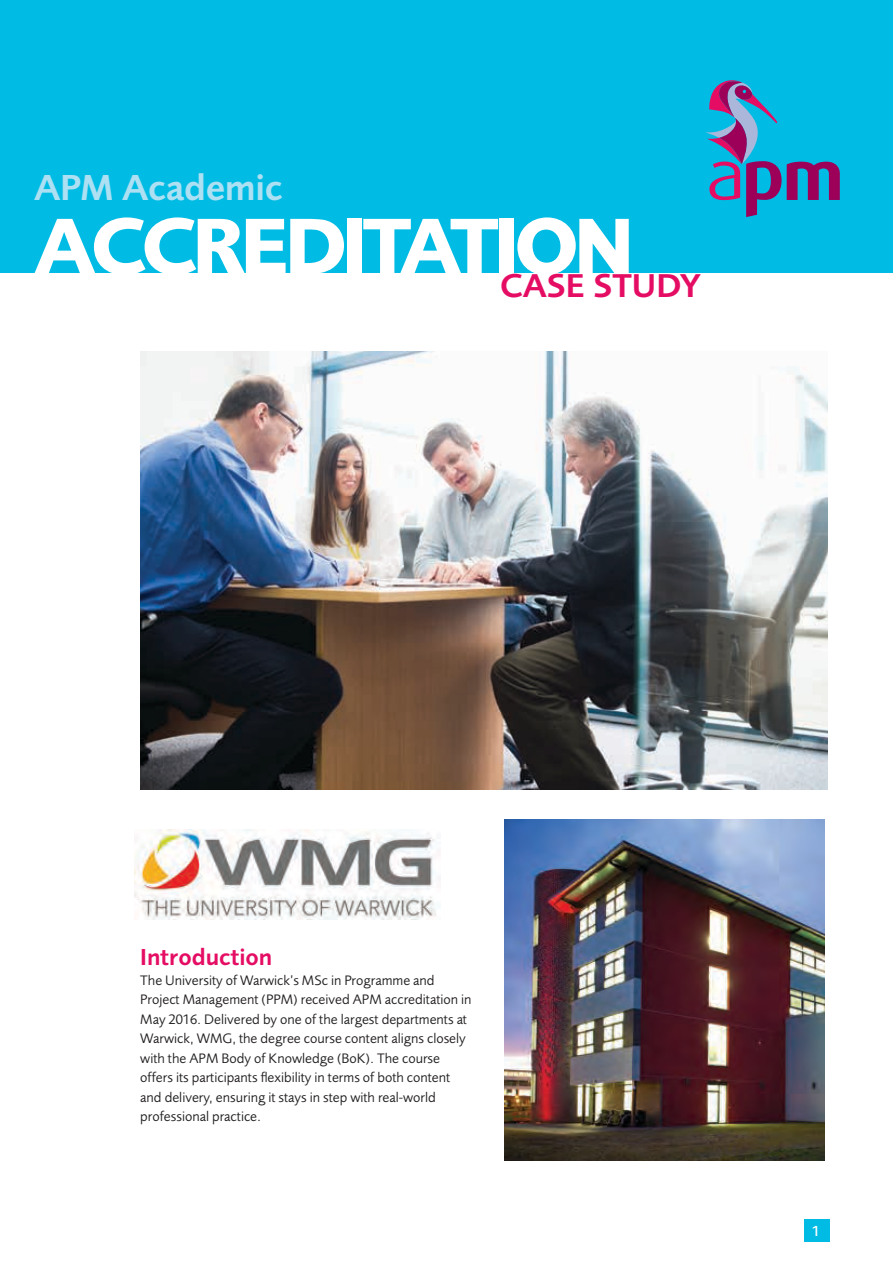
<style>
.page{position:relative;width:893px;height:1263px;background:#fff}
.page>*{position:absolute;margin:0;border:0;box-sizing:border-box;transform-origin:0 0}
.t1{font:700 82.5px "Foundry Sans";letter-spacing:-.06em;color:#fff}
.t2{font:600 37.5px "Foundry Sans";letter-spacing:-.01em;color:#ade0f2}
.t3{font:600 34.2px "Foundry Sans";color:#e50d63}
.t4{font:600 24px "Foundry Sans";color:#e50d63}
.t5{font:500 15px "Foundry Sans";color:#fff}
.t6{font:14.25px/19.5px "Foundry Sans";color:#231f20}
</style>
<div class="page">
<div style="left:804px;top:1220px;width:25px;height:22px;background:#00bce4"></div>
<div style="left:0;top:0;width:893px;height:273px;background:#00bce4"></div>
<svg style="left:706px;top:80px;width:134px;height:137px"></svg>
<img style="left:140px;top:351px;width:688px;height:439px">
<img style="left:134px;top:830px;width:307px;height:89px">
<img style="left:505px;top:819px;width:320px;height:341px">
<h2 class="t2" style="left:34px;top:166px;width:250px">APM Academic</h2>
<h1 class="t1" style="left:34px;top:198px;width:602px">ACCREDITATION</h1>
<h3 class="t3" style="left:500px;top:266px;width:203px">CASE STUDY</h3>
<h3 class="t4" style="left:140px;top:943px;width:134px">Introduction</h3>
<p class="t6" style="left:140px;top:970px;width:333px">The University of Warwick’s MSc in Programme and Project Management (PPM) received APM accreditation in May 2016. Delivered by one of the largest departments at Warwick, WMG, the degree course content aligns closely with the APM Body of Knowledge (BoK). The course offers its participants flexibility in terms of both content and delivery, ensuring it stays in step with real-world professional practice.</p>
<p class="t5" style="left:812px;top:1222px;width:10px">1</p>
</div>
